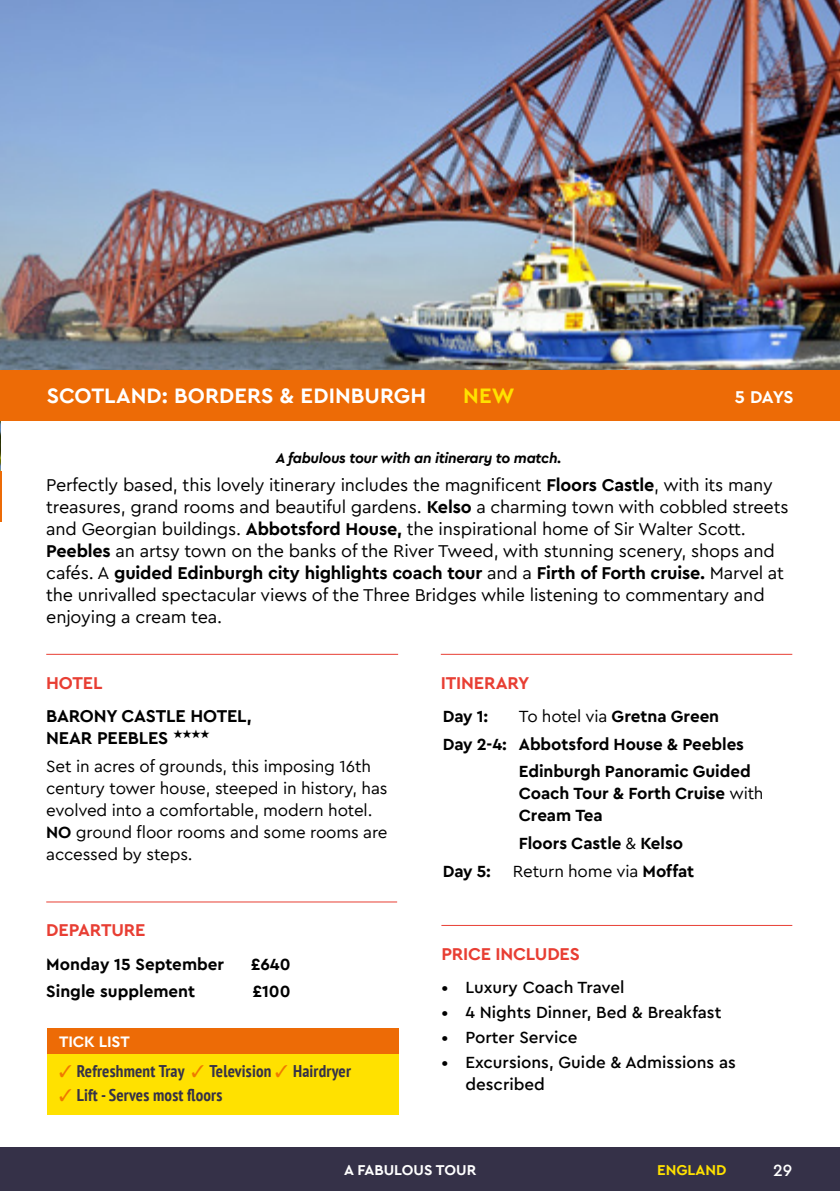
<style>
.page{position:relative;width:840px;height:1191px;background:#fff}
.page>*{position:absolute;margin:0;border:0;box-sizing:border-box;transform-origin:0 0}
.TOUR_destination{font:700 22px "Cera Pro Macmillan";letter-spacing:.005em;color:#fff}
.TOUR_destination-2{font:700 22px "Cera Pro Macmillan";color:#ffe100}
.TOUR_COPY{font:18px/22px "Cera Pro Macmillan";letter-spacing:-.01em;color:#000}
.ORANGE_HEADINGS{font:700 18px "Cera Pro Macmillan";letter-spacing:-.01em;color:#e83e33}
.Web_address_Hotel{font:700 18px/22px "Cera Pro Macmillan";letter-spacing:-.01em;color:#000}
.TOUR_destination-3{font:700 18px "Cera Pro Macmillan";color:#fff}
.Hotel_copy{font:17px/22px "Cera Pro Macmillan";letter-spacing:-.01em;color:#000}
.ITINERARY_copy{font:700 17px/22px "Cera Pro Macmillan";letter-spacing:-.005em;color:#000}
.t1{font:500 17px/22px "Cera Pro Macmillan";color:#000}
.Tick_list_copy{font:700 condensed 17px "PT Sans";letter-spacing:.01em;color:#353148}
.DEPARTURE_COST_Copy{font:700 17px "Cera Pro Macmillan";color:#000}
.ITINERARY_copy-2{font:17px "Cera Pro Macmillan";letter-spacing:-.01em;color:#000}
.t2{font:500 17px "Cera Pro Macmillan";color:#fff}
.Tick_list_heading{font:700 16px "Cera Pro Macmillan";letter-spacing:-.01em;color:#fff}
.Bottom_line_right{font:700 15px "Cera Pro Macmillan";color:#fff}
.Bottom_line_right-2{font:700 15px "Cera Pro Macmillan";color:#ffe100}
.TOUR_COPY-2{font:italic 700 14.6px "Cera Pro Macmillan";letter-spacing:-.02em;color:#000}
.s1{font-weight:700}
.s2{color:#ef7900}
.s3{font-weight:400}
</style>
<div class="page">
<div style="left:0;top:1147px;width:839px;height:44px;background:#353148"></div>
<img style="left:0;top:0;width:1px;height:471px">
<img style="left:1px;top:0;width:838px;height:370px">
<hr style="left:0;top:471px;width:1px;height:51px;background:#ed6b06">
<div style="left:0;top:370px;width:839px;height:50px;background:#ed6b06"></div>
<hr style="left:46px;top:654px;width:352px;height:1px;background:#e83e33">
<hr style="left:46px;top:901px;width:351px;height:1px;background:#e83e33">
<hr style="left:440px;top:654px;width:351px;height:1px;background:#e83e33">
<hr style="left:441px;top:925px;width:350px;height:1px;background:#e83e33">
<div style="left:47px;top:1054px;width:351px;height:60px;background:#ffe100"></div>
<div style="left:47px;top:1028px;width:351px;height:26px;background:#ed6b06"></div>
<p class="TOUR_destination" style="left:47px;top:378px;width:381px">SCOTLAND: BORDERS &amp; EDINBURGH</p>
<p class="TOUR_destination-2" style="left:463px;top:378px;width:53px">NEW</p>
<p class="TOUR_destination-3" style="left:734px;top:382px;width:60px">5 DAYS</p>
<p class="TOUR_COPY-2" style="left:275px;top:446px;width:287px">A fabulous tour with an itinerary to match.</p>
<p class="TOUR_COPY" style="left:46px;top:472px;width:743px">Perfectly based, this lovely itinerary includes the magnificent <span class="s1">Floors Castle</span>, with its many treasures, grand rooms and beautiful gardens. <span class="s1">Kelso</span> a charming town with cobbled streets and Georgian buildings. <span class="s1">Abbotsford House,</span> the inspirational home of Sir Walter Scott.<br><span class="s1">Peebles</span> an artsy town on the banks of the River Tweed, with stunning scenery, shops and cafés. A <span class="s1">guided Edinburgh city highlights coach tour</span> and a <span class="s1">Firth of Forth cruise.</span> Marvel at the unrivalled spectacular views of the Three Bridges while listening to commentary and enjoying a cream tea.</p>
<p class="ORANGE_HEADINGS" style="left:46px;top:668px;width:58px">HOTEL</p>
<p class="Web_address_Hotel" style="left:46px;top:703px;width:207px">BARONY CASTLE HOTEL,<br>NEAR PEEBLES ★★★★</p>
<p class="Hotel_copy" style="left:46px;top:753px;width:343px">Set in acres of grounds, this imposing 16th century tower house, steeped in history, has evolved into a comfortable, modern hotel.<br><span class="s1">NO</span> ground floor rooms and some rooms are accessed by steps.</p>
<p class="ORANGE_HEADINGS" style="left:46px;top:916px;width:101px">DEPARTURE</p>
<p class="DEPARTURE_COST_Copy" style="left:46px;top:950px;width:179px">Monday 15 September</p>
<p class="DEPARTURE_COST_Copy" style="left:251px;top:950px;width:41px">£640</p>
<p class="DEPARTURE_COST_Copy" style="left:46px;top:978px;width:150px">Single supplement</p>
<p class="DEPARTURE_COST_Copy" style="left:252px;top:978px;width:40px">£100</p>
<p class="Tick_list_heading" style="left:59px;top:1029px;width:72px">TICK LIST</p>
<p class="Tick_list_copy" style="left:59px;top:1060px;width:293px"><span class="s2">✓</span> Refreshment Tray <span class="s2">✓</span> Television <span class="s2">✓</span> Hairdryer</p>
<p class="Tick_list_copy" style="left:59px;top:1084px;width:165px"><span class="s2">✓</span> Lift - Serves most floors</p>
<p class="ORANGE_HEADINGS" style="left:440px;top:668px;width:90px">ITINERARY</p>
<p class="ITINERARY_copy" style="left:442px;top:703px;width:47px">Day 1:</p>
<p class="ITINERARY_copy" style="left:518px;top:703px;width:202px"><span class="s3">To hotel via</span> Gretna Green</p>
<p class="ITINERARY_copy" style="left:442px;top:731px;width:302px">Day 2-4: Abbotsford House &amp; Peebles</p>
<p class="ITINERARY_copy" style="left:518px;top:759px;width:246px">Edinburgh Panoramic Guided<br>Coach Tour &amp; Forth Cruise <span class="s3">with<br></span>Cream Tea</p>
<p class="ITINERARY_copy" style="left:518px;top:830px;width:165px">Floors Castle <span class="s3">&amp;</span> Kelso</p>
<p class="ITINERARY_copy" style="left:442px;top:858px;width:50px">Day 5:</p>
<p class="ITINERARY_copy-2" style="left:512px;top:858px;width:183px">Return home via <span class="s1">Moffat</span></p>
<p class="ORANGE_HEADINGS" style="left:441px;top:939px;width:140px">PRICE INCLUDES</p>
<p class="t1" style="left:441px;top:974px;width:184px">• Luxury Coach Travel</p>
<p class="t1" style="left:441px;top:999px;width:281px">• 4 Nights Dinner, Bed &amp; Breakfast</p>
<p class="t1" style="left:441px;top:1024px;width:137px">• Porter Service</p>
<p class="t1" style="left:465px;top:1049px;width:272px;text-indent:-24px">• Excursions, Guide &amp; Admissions as described</p>
<p class="Bottom_line_right" style="left:344px;top:1158px;width:134px">A FABULOUS TOUR</p>
<p class="Bottom_line_right-2" style="left:656px;top:1158px;width:71px">ENGLAND</p>
<p class="t2" style="left:772px;top:1157px;width:21px">29</p>
</div>
